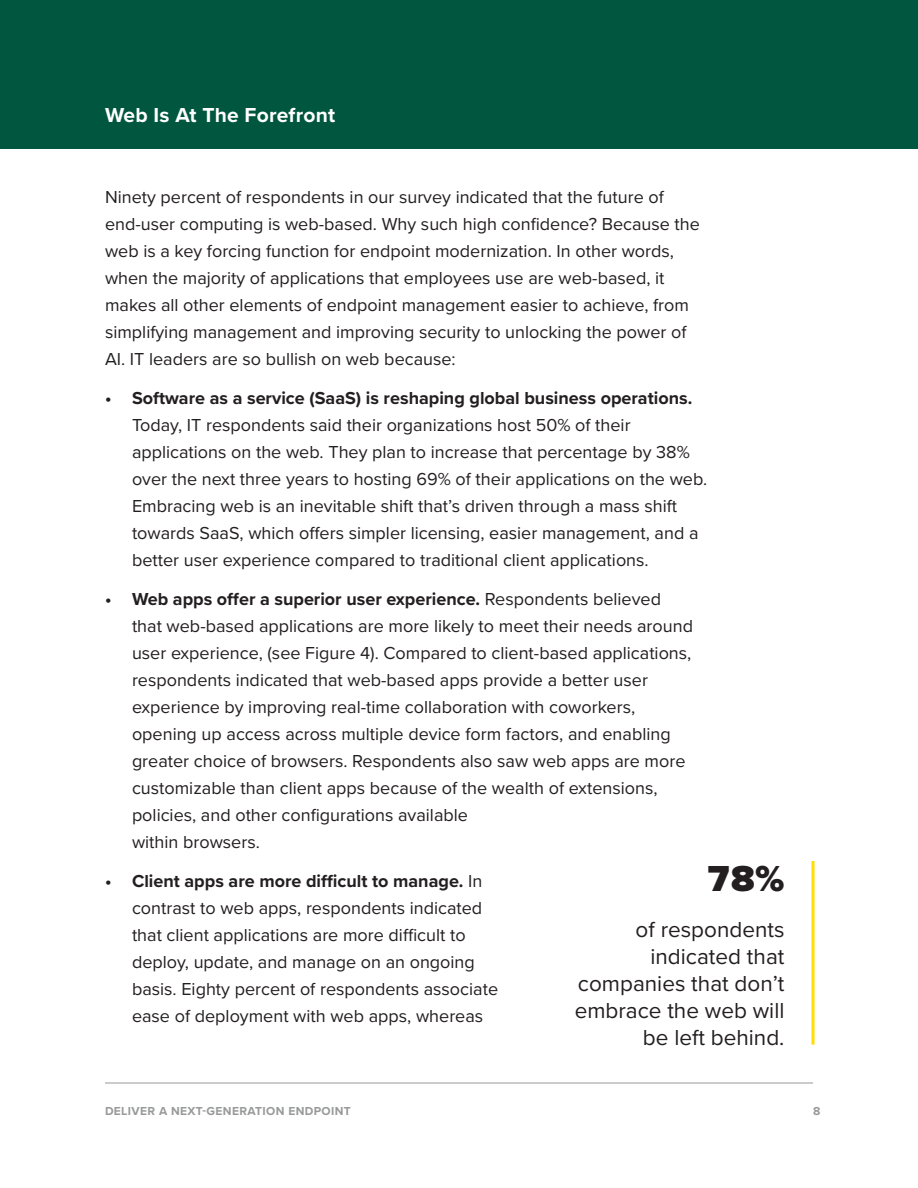
<style>
.page{position:relative;width:918px;height:1188px;background:#fff}
.page>*{position:absolute;margin:0;border:0;box-sizing:border-box;transform-origin:0 0}
.Big_Numbers{font:900 37.5px "Proxima Nova";color:#231f20}
.Big_Numbers_Text{font:22.5px/27px "Proxima Nova";color:#231f20;text-align:right}
.Section_Header__h2{font:700 21px "Proxima Nova";letter-spacing:.01em;color:#fff}
.Body_Copy__p{font:18px/27px "Proxima Nova";color:#231f20}
.t1{font:700 12px "Proxima Nova";letter-spacing:.03em;color:#989999}
.s1{font-weight:700}
</style>
<div class="page">
<div style="left:0;top:0;width:918px;height:148px;background:#00563f"></div>
<hr style="left:812px;top:861px;width:2px;height:184px;background:#ffde00">
<hr style="left:105px;top:1083px;width:708px;height:1px;background:#989999">
<p class="Section_Header__h2" style="left:105px;top:99px;width:232px">Web Is At The Forefront</p>
<p class="Body_Copy__p" style="left:105px;top:183px;width:596px">Ninety percent of respondents in our survey indicated that the future of end‑user computing is web-based. Why such high confidence? Because the web is a key forcing function for endpoint modernization. In other words, when the majority of applications that employees use are web-based, it makes all other elements of endpoint management easier to achieve, from simplifying management and improving security to unlocking the power of AI. IT leaders are so bullish on web because:</p>
<p class="Body_Copy__p" style="left:132px;top:384px;width:577px;text-indent:-27px"><span class="s1">• Software as a service (SaaS) is reshaping global business operations.<br></span>Today, IT respondents said their organizations host 50% of their applications on the web. They plan to increase that percentage by 38% over the next three years to hosting 69% of their applications on the web.<br>Embracing web is an inevitable shift that’s driven through a mass shift towards SaaS, which offers simpler licensing, easier management, and a better user experience compared to traditional client applications.</p>
<p class="Body_Copy__p" style="left:132px;top:585px;width:563px;text-indent:-27px"><span class="s1">• Web apps offer a superior user experience.</span> Respondents believed that web-based applications are more likely to meet their needs around user experience, (see Figure 4). Compared to client-based applications, respondents indicated that web-based apps provide a better user experience by improving real-time collaboration with coworkers, opening up access across multiple device form factors, and enabling greater choice of browsers. Respondents also saw web apps are more customizable than client apps because of the wealth of extensions, policies, and other configurations available<br>within browsers.</p>
<p class="Body_Copy__p" style="left:132px;top:867px;width:368px;text-indent:-27px"><span class="s1">• Client apps are more difficult to manage.</span> In contrast to web apps, respondents indicated that client applications are more difficult to deploy, update, and manage on an ongoing basis. Eighty percent of respondents associate ease of deployment with web apps, whereas</p>
<p class="Big_Numbers" style="left:707px;top:850px;width:79px">78%</p>
<p class="Big_Numbers_Text" style="left:575px;top:915px;width:211px">of respondents indicated that companies that don’t embrace the web will be left behind.</p>
<p class="t1" style="left:105px;top:1102px;width:247px">DELIVER A NEXT-GENERATION ENDPOINT</p>
<p class="t1" style="left:813px;top:1102px;width:9px">8</p>
</div>
